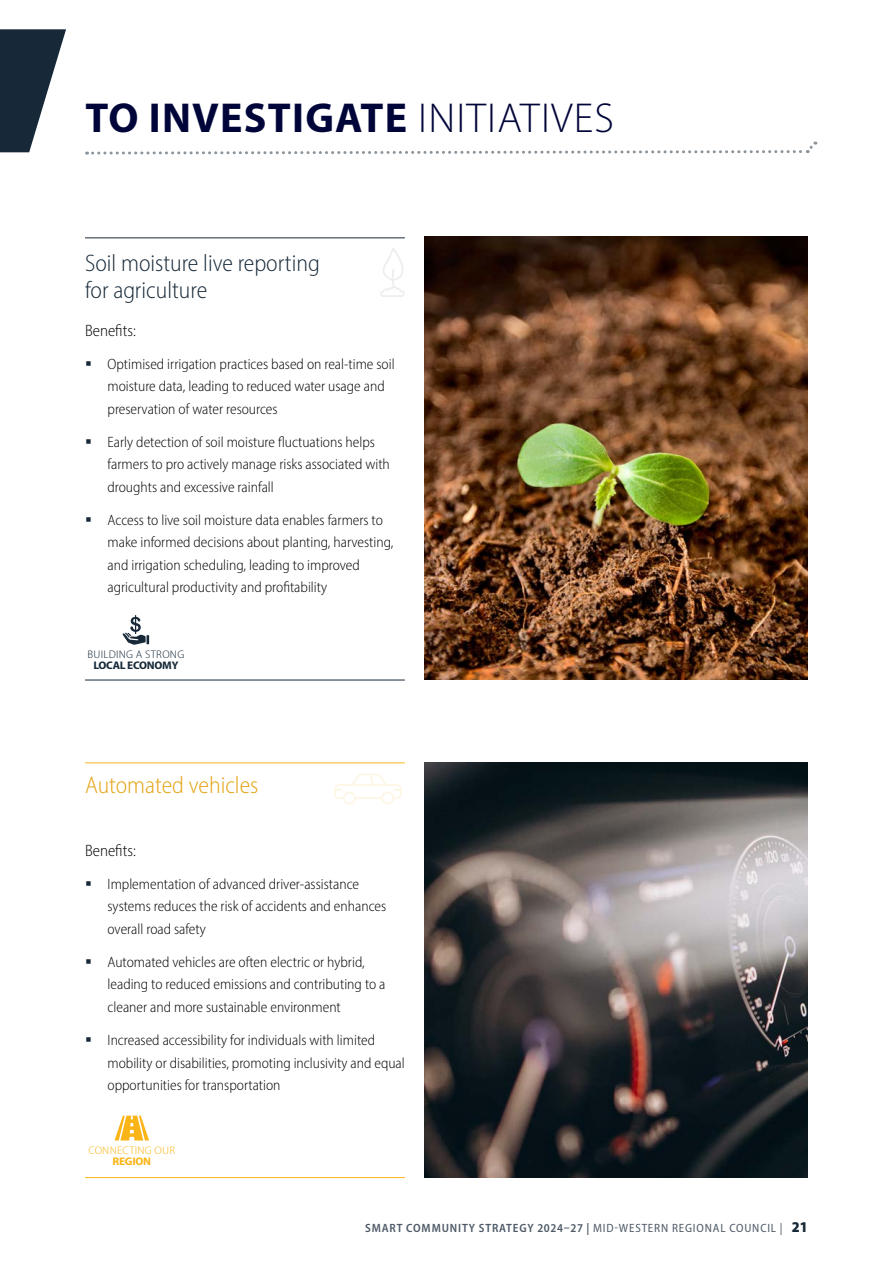
<style>
.page{position:relative;width:893px;height:1263px;background:#fff}
.page>*{position:absolute;margin:0;border:0;box-sizing:border-box;transform-origin:0 0}
.Main_Heading_no_TOC{font:700 42px "Myriad Pro";letter-spacing:.03em;color:#000539}
.Heading_2{font:300 semi-condensed 24px/27px "Myriad Pro";color:#172938}
.Heading_2-2{font:300 semi-condensed 24px "Myriad Pro";color:#e4a312}
.Body_Copy{font:300 semi-condensed 16.5px "Myriad Pro";color:#000}
.t1{font:300 semi-condensed 15px/22.5px "Myriad Pro";color:#000}
.t2{font:600 semi-condensed 12px "Myriad Pro";letter-spacing:.07em;color:#4e5a67}
.Goal_Headings_no_TOC{font:300 semi-condensed 11.1px/11.1px "Myriad Pro";letter-spacing:.02em;color:#172938;text-align:center;scale:1.12 1}
.Goal_Headings_no_TOC-2{font:300 semi-condensed 11.1px/11.1px "Myriad Pro";letter-spacing:.02em;color:#fbb416;text-align:center;scale:1.12 1}
.s1{font-weight:300}
.s2{font-weight:700}
.s3{font-weight:400}
.s4{font-weight:900;font-size:15px;color:#172938}
</style>
<div class="page">
<svg style="left:87px;top:141px;width:730px;height:14px"></svg>
<svg style="left:0;top:29px;width:66px;height:123px"></svg>
<img style="left:425px;top:237px;width:383px;height:443px">
<hr style="left:85px;top:237px;width:320px;height:1px;background:#172938">
<hr style="left:85px;top:680px;width:320px;height:1px;background:#172938">
<svg style="left:123px;top:615px;width:26px;height:30px"></svg>
<svg style="left:380px;top:248px;width:25px;height:49px"></svg>
<img style="left:425px;top:762px;width:383px;height:415px">
<hr style="left:85px;top:762px;width:320px;height:1px;background:#fbb416">
<hr style="left:85px;top:1177px;width:320px;height:1px;background:#fbb416">
<svg style="left:115px;top:1116px;width:34px;height:24px"></svg>
<svg style="left:334px;top:773px;width:68px;height:31px"></svg>
<p class="Main_Heading_no_TOC" style="left:85px;top:90px;width:530px">TO INVESTIGATE <span class="s1">INITIATIVES</span></p>
<p class="Heading_2" style="left:85px;top:249px;width:236px">Soil moisture live reporting for agriculture</p>
<p class="Body_Copy" style="left:85px;top:320px;width:52px">Benefits:</p>
<p class="t1" style="left:108px;top:352px;width:289px">Optimised irrigation practices based on real-time soil moisture data, leading to reduced water usage and preservation of water resources</p>
<p class="t1" style="left:108px;top:430px;width:284px">Early detection of soil moisture fluctuations helps farmers to pro actively manage risks associated with droughts and excessive rainfall</p>
<p class="t1" style="left:108px;top:509px;width:287px">Access to live soil moisture data enables farmers to make informed decisions about planting, harvesting, and irrigation scheduling, leading to improved agricultural productivity and profitability</p>
<p class="Goal_Headings_no_TOC" style="left:88px;top:649px;width:88px">BUILDING A STRONG<br><span class="s2">LOCAL ECONOMY</span></p>
<p class="Heading_2-2" style="left:85px;top:770px;width:175px">Automated vehicles</p>
<p class="Body_Copy" style="left:85px;top:840px;width:52px">Benefits:</p>
<p class="t1" style="left:108px;top:872px;width:280px">Implementation of advanced driver-assistance systems reduces the risk of accidents and enhances overall road safety</p>
<p class="t1" style="left:108px;top:950px;width:279px">Automated vehicles are often electric or hybrid, leading to reduced emissions and contributing to a cleaner and more sustainable environment</p>
<p class="t1" style="left:108px;top:1029px;width:299px">Increased accessibility for individuals with limited mobility or disabilities, promoting inclusivity and equal opportunities for transportation</p>
<p class="Goal_Headings_no_TOC-2" style="left:88px;top:1145px;width:79px">CONNECTING OUR<br><span class="s2">REGION</span></p>
<p class="t2" style="left:365px;top:1220px;width:444px">SMART COMMUNITY STRATEGY 2024–27 | <span class="s3">MID-WESTERN REGIONAL COUNCIL |</span> <span class="s4">21</span></p>
</div>
